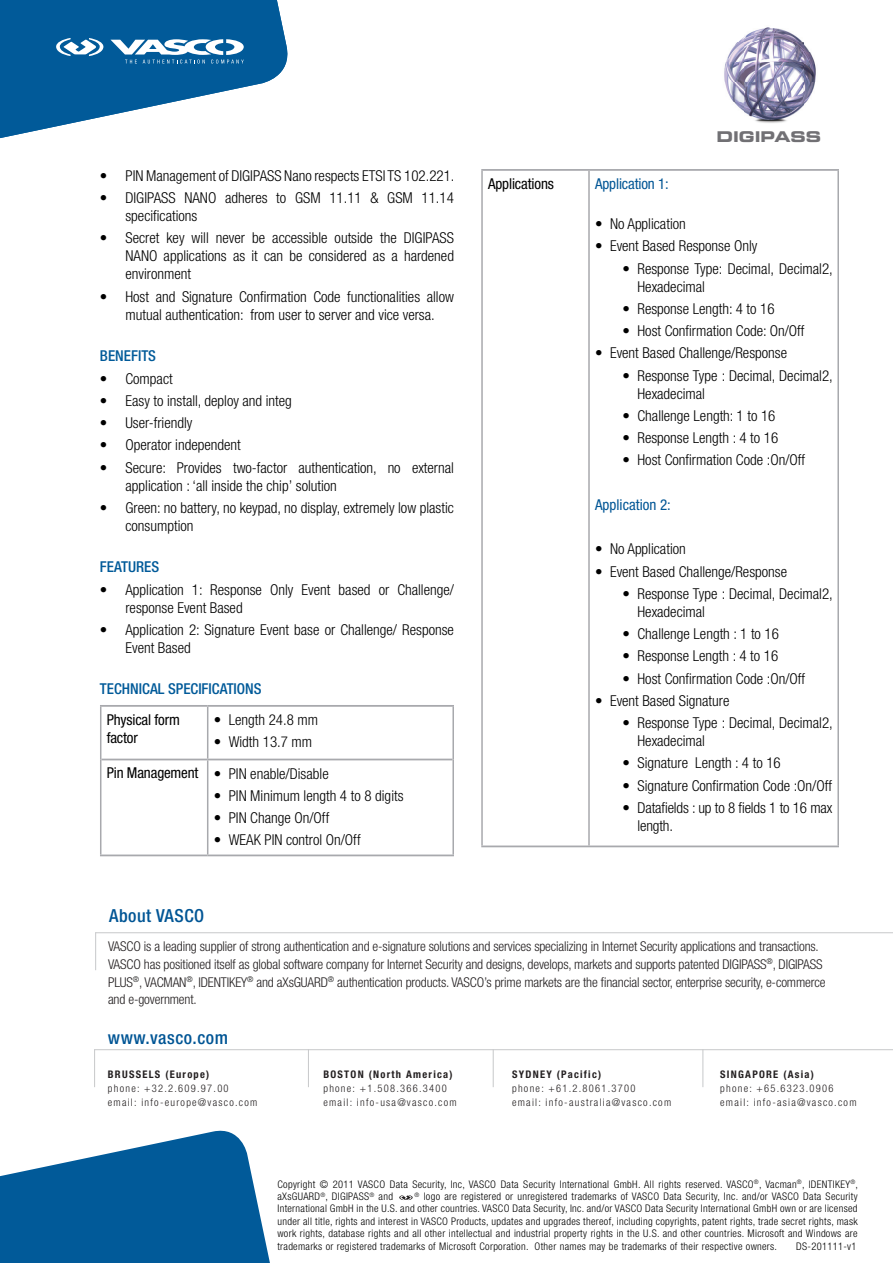
<style>
.page{position:relative;width:893px;height:1263px;background:#fff}
.page>*{position:absolute;margin:0;border:0;box-sizing:border-box;transform-origin:0 0}
.t1{font:500 condensed 18px "Helvetica Neue";letter-spacing:.03em;color:#005595}
.Paragraph_Style_1_co{font:300 condensed 15px/18px "Helvetica Neue";color:#000}
.Paragraph_Style_1{font:300 condensed 15px/18px "Helvetica Neue";color:#000}
.t2{font:condensed 15px/18px "Helvetica Neue";letter-spacing:-.01em;color:#000}
.t3{font:500 condensed 15px "Helvetica Neue";color:#015a99}
.Paragraph_Style_1_co-2{font:condensed 15px "Helvetica Neue";color:#005595}
.t4{font:14.85px "Eurostile Bold Extended Two";color:#717074}
.t5{font:300 condensed 13.5px/17.7px "Helvetica Neue";letter-spacing:-.01em;color:#231f20}
.Légendes{font:300 condensed 10.5px/12.5px "Helvetica Neue";letter-spacing:.03em;color:#000}
.notes{font:300 condensed 10.5px "Helvetica Neue";letter-spacing:.12em;color:#231f20}
.notes-2{font:700 condensed 10.5px "Helvetica Neue";letter-spacing:.12em;color:#231f20}
</style>
<div class="page">
<img style="left:724px;top:27px;width:92px;height:96px">
<svg style="left:0;top:1130px;width:270px;height:133px"></svg>
<svg style="left:0;top:0;width:288px;height:139px"></svg>
<hr style="left:94px;top:1049px;width:799px;height:1px;background:#c7c8ca">
<hr style="left:308px;top:1049px;width:1px;height:38px;background:#c7c8ca">
<hr style="left:94px;top:1049px;width:1px;height:38px;background:#c7c8ca">
<hr style="left:702px;top:1049px;width:1px;height:38px;background:#c7c8ca">
<hr style="left:493px;top:1049px;width:1px;height:38px;background:#c7c8ca">
<hr style="left:95px;top:932px;width:798px;height:1px;background:#c7c8ca">
<hr style="left:95px;top:932px;width:1px;height:38px;background:#c7c8ca">
<hr style="left:100px;top:705px;width:108px;height:2px;background:#a8a9ad">
<hr style="left:208px;top:705px;width:246px;height:2px;background:#a8a9ad">
<hr style="left:101px;top:759px;width:107px;height:1px;background:#a8a9ad">
<hr style="left:208px;top:759px;width:244px;height:1px;background:#a8a9ad">
<hr style="left:100px;top:854px;width:108px;height:2px;background:#a8a9ad">
<hr style="left:208px;top:854px;width:246px;height:2px;background:#a8a9ad">
<hr style="left:100px;top:707px;width:1px;height:52px;background:#a8a9ad">
<hr style="left:207px;top:707px;width:1px;height:52px;background:#a8a9ad">
<hr style="left:452px;top:707px;width:2px;height:52px;background:#a8a9ad">
<hr style="left:100px;top:759px;width:1px;height:95px;background:#a8a9ad">
<hr style="left:207px;top:760px;width:1px;height:94px;background:#a8a9ad">
<hr style="left:452px;top:759px;width:2px;height:95px;background:#a8a9ad">
<hr style="left:481px;top:169px;width:108px;height:2px;background:#a8a9ad">
<hr style="left:589px;top:169px;width:250px;height:2px;background:#a8a9ad">
<hr style="left:481px;top:845px;width:108px;height:2px;background:#a8a9ad">
<hr style="left:589px;top:845px;width:250px;height:2px;background:#a8a9ad">
<hr style="left:481px;top:171px;width:2px;height:674px;background:#a8a9ad">
<hr style="left:588px;top:171px;width:2px;height:674px;background:#a8a9ad">
<hr style="left:837px;top:171px;width:2px;height:674px;background:#a8a9ad">
<svg style="left:399px;top:1195px;width:14px;height:5px"></svg>
<p class="Paragraph_Style_1" style="left:100px;top:167px;width:356px">• PIN Management of DIGIPASS Nano respects ETSI TS 102.221.</p>
<p class="Paragraph_Style_1" style="left:125px;top:189px;width:330px;text-indent:-26px">• DIGIPASS NANO adheres to GSM 11.11 &amp; GSM 11.14 specifications</p>
<p class="Paragraph_Style_1" style="left:125px;top:229px;width:330px;text-align:justify;text-indent:-26px">• Secret key will never be accessible outside the DIGIPASS NANO applications as it can be considered as a hardened environment</p>
<p class="Paragraph_Style_1" style="left:100px;top:287px;width:355px;text-align:center">• Host and Signature Confirmation Code functionalities allow mutual authentication: from user to server and vice versa.</p>
<p class="t3" style="left:100px;top:347px;width:58px">BENEFITS</p>
<p class="Paragraph_Style_1" style="left:100px;top:369px;width:74px">• Compact</p>
<p class="Paragraph_Style_1" style="left:100px;top:391px;width:193px">• Easy to install, deploy and integ</p>
<p class="Paragraph_Style_1" style="left:100px;top:414px;width:94px">• User-friendly</p>
<p class="Paragraph_Style_1" style="left:100px;top:436px;width:142px">• Operator independent</p>
<p class="Paragraph_Style_1" style="left:125px;top:458px;width:330px;text-indent:-26px">• Secure: Provides two-factor authentication, no external application : ‘all inside the chip’ solution</p>
<p class="Paragraph_Style_1" style="left:125px;top:498px;width:330px;text-indent:-26px">• Green: no battery, no keypad, no display, extremely low plastic consumption</p>
<p class="t3" style="left:100px;top:558px;width:61px">FEATURES</p>
<p class="Paragraph_Style_1" style="left:125px;top:580px;width:330px;text-indent:-26px">• Application 1: Response Only Event based or Challenge/ response Event Based</p>
<p class="Paragraph_Style_1" style="left:125px;top:620px;width:330px;text-indent:-26px">• Application 2: Signature Event base or Challenge/ Response<br>Event Based</p>
<p class="t3" style="left:100px;top:679px;width:163px">TECHNICAL SPECIFICATIONS</p>
<p class="t2" style="left:107px;top:710px;width:75px">Physical form factor</p>
<p class="Paragraph_Style_1_co" style="left:214px;top:710px;width:106px">• Length 24.8 mm</p>
<p class="Paragraph_Style_1_co" style="left:214px;top:733px;width:100px">• Width 13.7 mm</p>
<p class="t2" style="left:107px;top:764px;width:93px">Pin Management</p>
<p class="Paragraph_Style_1_co" style="left:214px;top:764px;width:117px">• PIN enable/Disable</p>
<p class="Paragraph_Style_1_co" style="left:214px;top:786px;width:191px">• PIN Minimum length 4 to 8 digits</p>
<p class="Paragraph_Style_1_co" style="left:214px;top:809px;width:117px">• PIN Change On/Off</p>
<p class="Paragraph_Style_1_co" style="left:214px;top:831px;width:148px">• WEAK PIN control On/Off</p>
<p class="t1" style="left:109px;top:905px;width:97px">About VASCO</p>
<h3 class="t4" style="left:716px;top:126px;width:106px">DIGIPASS</h3>
<p class="t2" style="left:488px;top:174px;width:67px">Applications</p>
<p class="Paragraph_Style_1_co-2" style="left:595px;top:175px;width:75px">Application 1:</p>
<p class="Paragraph_Style_1_co" style="left:595px;top:215px;width:92px">• No Application</p>
<p class="Paragraph_Style_1_co" style="left:595px;top:237px;width:164px">• Event Based Response Only</p>
<p class="Paragraph_Style_1_co" style="left:637px;top:259px;width:197px;text-indent:-15px">• Response Type: Decimal, Decimal2,<br>Hexadecimal</p>
<p class="Paragraph_Style_1_co" style="left:622px;top:299px;width:154px">• Response Length: 4 to 16</p>
<p class="Paragraph_Style_1_co" style="left:622px;top:322px;width:184px">• Host Confirmation Code: On/Off</p>
<p class="Paragraph_Style_1_co" style="left:595px;top:344px;width:194px">• Event Based Challenge/Response</p>
<p class="Paragraph_Style_1_co" style="left:637px;top:366px;width:197px;text-indent:-15px">• Response Type : Decimal, Decimal2,<br>Hexadecimal</p>
<p class="Paragraph_Style_1_co" style="left:622px;top:406px;width:154px">• Challenge Length: 1 to 16</p>
<p class="Paragraph_Style_1_co" style="left:622px;top:429px;width:157px">• Response Length : 4 to 16</p>
<p class="Paragraph_Style_1_co" style="left:622px;top:451px;width:184px">• Host Confirmation Code :On/Off</p>
<p class="Paragraph_Style_1_co-2" style="left:595px;top:496px;width:77px">Application 2:</p>
<p class="Paragraph_Style_1_co" style="left:595px;top:540px;width:92px">• No Application</p>
<p class="Paragraph_Style_1_co" style="left:595px;top:562px;width:194px">• Event Based Challenge/Response</p>
<p class="Paragraph_Style_1_co" style="left:637px;top:584px;width:197px;text-indent:-15px">• Response Type : Decimal, Decimal2,<br>Hexadecimal</p>
<p class="Paragraph_Style_1_co" style="left:622px;top:625px;width:158px">• Challenge Length : 1 to 16</p>
<p class="Paragraph_Style_1_co" style="left:622px;top:647px;width:157px">• Response Length : 4 to 16</p>
<p class="Paragraph_Style_1_co" style="left:622px;top:669px;width:184px">• Host Confirmation Code :On/Off</p>
<p class="Paragraph_Style_1_co" style="left:595px;top:691px;width:136px">• Event Based Signature</p>
<p class="Paragraph_Style_1_co" style="left:637px;top:714px;width:197px;text-indent:-15px">• Response Type : Decimal, Decimal2,<br>Hexadecimal</p>
<p class="Paragraph_Style_1_co" style="left:622px;top:754px;width:160px">• Signature Length : 4 to 16</p>
<p class="Paragraph_Style_1_co" style="left:622px;top:776px;width:211px">• Signature Confirmation Code :On/Off</p>
<p class="Paragraph_Style_1_co" style="left:637px;top:798px;width:196px;text-indent:-15px">• Datafields : up to 8 fields 1 to 16 max length.</p>
<p class="t5" style="left:108px;top:937px;width:719px">VASCO is a leading supplier of strong authentication and e-signature solutions and services specializing in Internet Security applications and transactions.<br>VASCO has positioned itself as global software company for Internet Security and designs, develops, markets and supports patented DIGIPASS<sup>®</sup>, DIGIPASS PLUS<sup>®</sup>, VACMAN<sup>®</sup>, IDENTIKEY<sup>®</sup> and aXsGUARD<sup>®</sup> authentication products. VASCO’s prime markets are the financial sector, enterprise security, e-commerce and e-government.</p>
<p class="t1" style="left:108px;top:1027px;width:122px">www.vasco.com</p>
<p class="notes-2" style="left:108px;top:1068px;width:103px">BRUSSELS (Europe)</p>
<p class="notes" style="left:108px;top:1082px;width:122px">phone: +32.2.609.97.00</p>
<p class="notes" style="left:108px;top:1096px;width:151px">email: info-europe@vasco.com</p>
<p class="notes-2" style="left:323px;top:1068px;width:131px">BOSTON (North America)</p>
<p class="notes" style="left:323px;top:1082px;width:125px">phone: +1.508.366.3400</p>
<p class="notes" style="left:323px;top:1096px;width:135px">email: info-usa@vasco.com</p>
<p class="notes-2" style="left:512px;top:1068px;width:91px">SYDNEY (Pacific)</p>
<p class="notes" style="left:512px;top:1082px;width:125px">phone: +61.2.8061.3700</p>
<p class="notes" style="left:512px;top:1096px;width:161px">email: info-australia@vasco.com</p>
<p class="notes-2" style="left:720px;top:1068px;width:95px">SINGAPORE (Asia)</p>
<p class="notes" style="left:720px;top:1082px;width:115px">phone: +65.6323.0906</p>
<p class="notes" style="left:720px;top:1096px;width:138px">email: info-asia@vasco.com</p>
<p class="Légendes" style="left:277px;top:1178px;width:582px">Copyright © 2011 VASCO Data Security, Inc, VASCO Data Security International GmbH. All rights reserved. VASCO<sup>®</sup>, Vacman<sup>®</sup>, IDENTIKEY<sup>®</sup>, aXsGUARD<sup>®</sup>, DIGIPASS<sup>®</sup> and</p>
<p class="Légendes" style="left:277px;top:1190px;width:582px;text-align:justify;text-indent:137px"><sup>®</sup> logo are registered or unregistered trademarks of VASCO Data Security, Inc. and/or VASCO Data Security International GmbH in the U.S. and other countries. VASCO Data Security, Inc. and/or VASCO Data Security International GmbH own or are licensed under all title, rights and interest in VASCO Products, updates and upgrades thereof, including copyrights, patent rights, trade secret rights, mask work rights, database rights and all other intellectual and industrial property rights in the U.S. and other countries. Microsoft and Windows are trademarks or registered trademarks of Microsoft Corporation. Other names may be trademarks of their respective owners.</p>
<p class="Légendes" style="left:796px;top:1239px;width:62px">DS-201111-v1</p>
</div>
